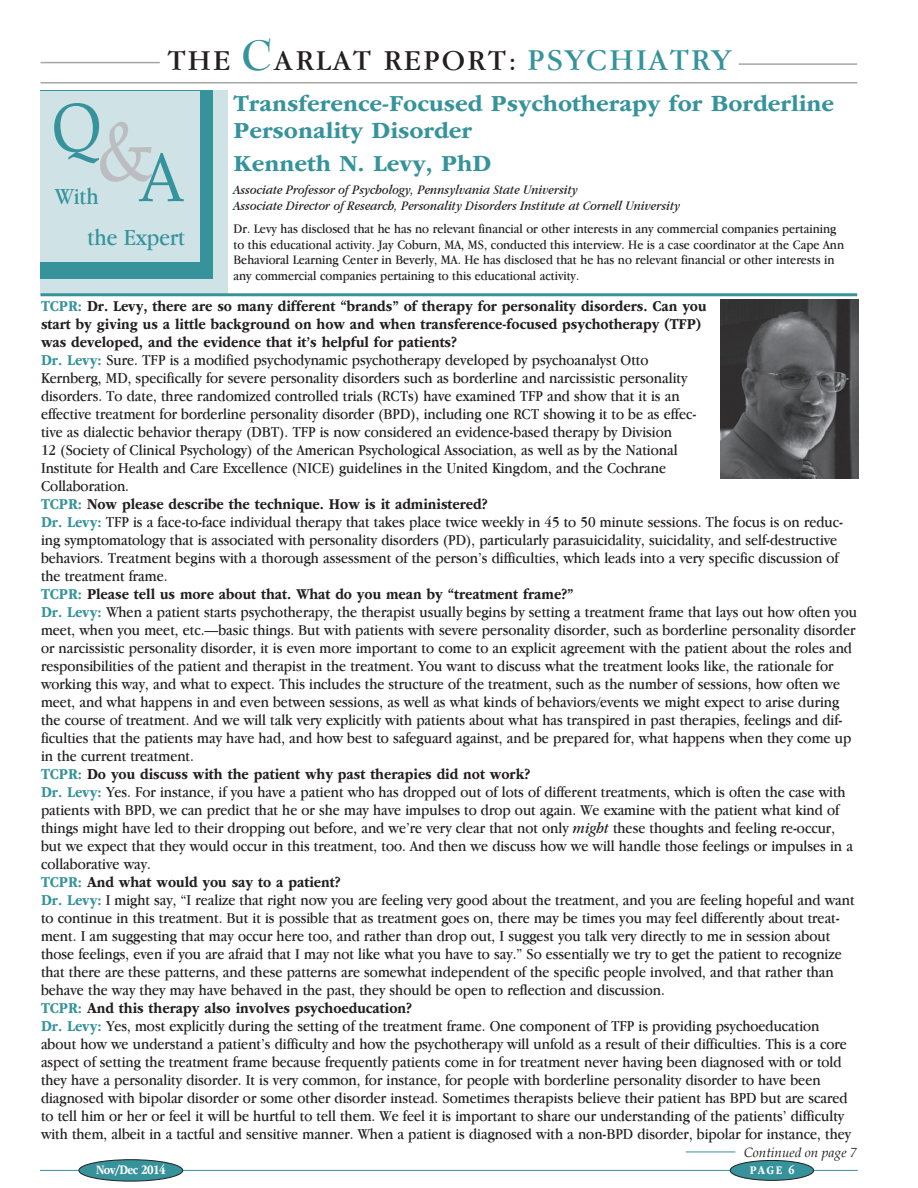
<style>
.page{position:relative;width:918px;height:1188px;background:#fff}
.page>*{position:absolute;margin:0;border:0;box-sizing:border-box;transform-origin:0 0}
.t1{font:84px "Book Antiqua";color:#bcbdc0;scale:.88 1}
.t2{font:69px "Book Antiqua";color:#37939b;scale:.88 1}
.t3{font:30px "Garamond IT Cby BT";letter-spacing:.075em;color:#231f20}
.t4{font:700 24px/27px "ITC Garamond Std";color:#37939b}
.t5{font:24px "Garamond IT Cby BT";color:#37939b;scale:.88 1}
.t6{font:15.75px/18px "Garamond IT Cby BT";color:#231f20;scale:.88 1}
.t7{font:700 15.75px/18px "ITC Garamond Std";color:#231f20;scale:.88 1}
.t8{font:13.5px/15.8px "Garamond IT Cby BT";color:#231f20;scale:.88 1}
.t9{font:italic 13.5px/16.5px "Garamond IT Cby BT";color:#231f20;scale:.88 1}
.t10{font:italic 13.5px "Book Antiqua";color:#231f20}
.t11{font:700 13.5px "ITC Garamond Std";letter-spacing:-.05em;color:#fff;scale:.82 1}
.t12{font:700 12.15px "ITC Garamond Std";color:#fff;scale:.85 1}
.s1{font-family:"Bernhard Modern Std";font-weight:700;font-size:46.5px;color:#37939b}
.s2{font-size:31.5px;color:#37939b}
.s3{color:#37939b}
.s4{font-family:"ITC Garamond Std";font-weight:700;color:#37939b}
.s5{font-style:italic}
</style>
<div class="page">
<hr style="left:739px;top:63px;width:118px;height:2px;background:#231f20">
<hr style="left:40px;top:62px;width:120px;height:1px;background:#231f20">
<hr style="left:40px;top:82px;width:817px;height:2px;background:#231f20">
<hr style="left:40px;top:1170px;width:818px;height:1px;background:#37939b">
<div style="left:730px;top:1160px;width:84px;height:20px;background:#37939b;border-radius:50%"></div>
<div style="left:730px;top:1160px;width:84px;height:21px;border:1px solid #231f20;border-radius:50%"></div>
<div style="left:79px;top:1160px;width:104px;height:21px;background:#37939b;border-radius:50%"></div>
<div style="left:79px;top:1159px;width:104px;height:23px;border:1px solid #231f20;border-radius:50%"></div>
<div style="left:40px;top:91px;width:188px;height:204px;background:#cfe3e6"></div>
<div style="left:40px;top:91px;width:173px;height:188px;background:#37939b"></div>
<div style="left:40px;top:91px;width:160px;height:170px;background:#cfe3e6"></div>
<hr style="left:40px;top:293px;width:817px;height:3px;background:#37939b">
<hr style="left:686px;top:1152px;width:49px;height:1px;background:#37939b">
<img style="left:720px;top:300px;width:138px;height:178px">
<h3 class="t3" style="left:167px;top:43px;width:564px">THE <span class="s1">C</span>ARLAT REPORT: <span class="s2">PSYCHIATRY</span></h3>
<h2 class="t2" style="left:53px;top:80px;width:56px">Q</h2>
<h3 class="t5" style="left:55px;top:182px;width:51px">With</h3>
<h1 class="t1" style="left:96px;top:94px;width:67px">&amp;</h1>
<h2 class="t2" style="left:138px;top:130px;width:55px">A</h2>
<h3 class="t5" style="left:88px;top:223px;width:112px">the Expert</h3>
<h3 class="t4" style="left:234px;top:90px;width:602px">Transference-Focused Psychotherapy for Borderline<br>Personality Disorder</h3>
<h3 class="t4" style="left:234px;top:150px;width:259px">Kenneth N. Levy, PhD</h3>
<p class="t9" style="left:234px;top:181px;width:509px">Associate Professor of Psychology, Pennsylvania State University<br>Associate Director of Research, Personality Disorders Institute at Cornell University</p>
<p class="t8" style="left:234px;top:220px;width:695px">Dr. Levy has disclosed that he has no relevant financial or other interests in any commercial companies pertaining to this educational activity. Jay Coburn, MA, MS, conducted this interview. He is a case coordinator at the Cape Ann Behavioral Learning Center in Beverly, MA. He has disclosed that he has no relevant financial or other interests in any commercial companies pertaining to this educational activity.</p>
<p class="t7" style="left:41px;top:297px;width:758px"><span class="s3">TCPR:</span> Dr. Levy, there are so many different “brands” of therapy for personality disorders. Can you start by giving us a little background on how and when transference-focused psychotherapy (TFP) was developed, and the evidence that it’s helpful for patients?</p>
<p class="t6" style="left:41px;top:351px;width:746px"><span class="s4">Dr. Levy:</span> Sure. TFP is a modified psychodynamic psychotherapy developed by psychoanalyst Otto Kernberg, MD, specifically for severe personality disorders such as borderline and narcissistic personality disorders. To date, three randomized controlled trials (RCTs) have examined TFP and show that it is an effective treatment for borderline personality disorder (BPD), including one RCT showing it to be as effec&shy;tive as dialectic behavior therapy (DBT). TFP is now considered an evidence-based therapy by Division<br>12 (Society of Clinical Psychology) of the American Psychological Association, as well as by the National Institute for Health and Care Excellence (NICE) guidelines in the United Kingdom, and the Cochrane Collaboration.</p>
<p class="t7" style="left:41px;top:495px;width:509px"><span class="s3">TCPR:</span> Now please describe the technique. How is it administered?</p>
<p class="t6" style="left:41px;top:513px;width:913px"><span class="s4">Dr. Levy:</span> TFP is a face-to-face individual therapy that takes place twice weekly in 45 to 50 minute sessions. The focus is on reduc&shy;ing symptomatology that is associated with personality disorders (PD), particularly parasuicidality, suicidality, and self-destructive behaviors. Treatment begins with a thorough assessment of the person’s difficulties, which leads into a very specific discussion of the treatment frame.</p>
<p class="t7" style="left:41px;top:585px;width:607px"><span class="s3">TCPR:</span> Please tell us more about that. What do you mean by “treatment frame?”</p>
<p class="t6" style="left:41px;top:603px;width:929px"><span class="s4">Dr. Levy:</span> When a patient starts psychotherapy, the therapist usually begins by setting a treatment frame that lays out how often you meet, when you meet, etc.—basic things. But with patients with severe personality disorder, such as borderline personality disorder or narcissistic personality disorder, it is even more important to come to an explicit agreement with the patient about the roles and responsibilities of the patient and therapist in the treatment. You want to discuss what the treatment looks like, the rationale for working this way, and what to expect. This includes the structure of the treatment, such as the number of sessions, how often we meet, and what happens in and even between sessions, as well as what kinds of behaviors/events we might expect to arise during the course of treatment. And we will talk very explicitly with patients about what has transpired in past therapies, feelings and dif&shy;ficulties that the patients may have had, and how best to safeguard against, and be prepared for, what happens when they come up in the current treatment.</p>
<p class="t7" style="left:41px;top:765px;width:558px"><span class="s3">TCPR:</span> Do you discuss with the patient why past therapies did not work?</p>
<p class="t6" style="left:41px;top:783px;width:924px"><span class="s4">Dr. Levy:</span> Yes. For instance, if you have a patient who has dropped out of lots of different treatments, which is often the case with patients with BPD, we can predict that he or she may have impulses to drop out again. We examine with the patient what kind of things might have led to their dropping out before, and we’re very clear that not only <span class="s5">might</span> these thoughts and feeling re-occur, but we expect that they would occur in this treatment, too. And then we discuss how we will handle those feelings or impulses in a collaborative way.</p>
<p class="t7" style="left:41px;top:873px;width:342px"><span class="s3">TCPR:</span> And what would you say to a patient?</p>
<p class="t6" style="left:41px;top:891px;width:926px"><span class="s4">Dr. Levy:</span> I might say, “I realize that right now you are feeling very good about the treatment, and you are feeling hopeful and want to continue in this treatment. But it is possible that as treatment goes on, there may be times you may feel differently about treat&shy;ment. I am suggesting that may occur here too, and rather than drop out, I suggest you talk very directly to me in session about those feelings, even if you are afraid that I may not like what you have to say.” So essentially we try to get the patient to recognize that there are these patterns, and these patterns are somewhat independent of the specific people involved, and that rather than behave the way they may have behaved in the past, they should be open to reflection and discussion.</p>
<p class="t7" style="left:41px;top:999px;width:423px"><span class="s3">TCPR:</span> And this therapy also involves psychoeducation?</p>
<p class="t6" style="left:41px;top:1017px;width:922px"><span class="s4">Dr. Levy:</span> Yes, most explicitly during the setting of the treatment frame. One component of TFP is providing psychoeducation about how we understand a patient’s difficulty and how the psychotherapy will unfold as a result of their difficulties. This is a core aspect of setting the treatment frame because frequently patients come in for treatment never having been diagnosed with or told they have a personality disorder. It is very common, for instance, for people with borderline personality disorder to have been diagnosed with bipolar disorder or some other disorder instead. Sometimes therapists believe their patient has BPD but are scared to tell him or her or feel it will be hurtful to tell them. We feel it is important to share our understanding of the patients’ difficulty with them, albeit in a tactful and sensitive manner. When a patient is diagnosed with a non-BPD disorder, bipolar for instance, they</p>
<p class="t10" style="left:744px;top:1142px;width:114px">Continued on page 7</p>
<p class="t11" style="left:96px;top:1162px;width:86px">Nov/Dec 2014</p>
<p class="t12" style="left:750px;top:1163px;width:54px">PAGE 6</p>
</div>
